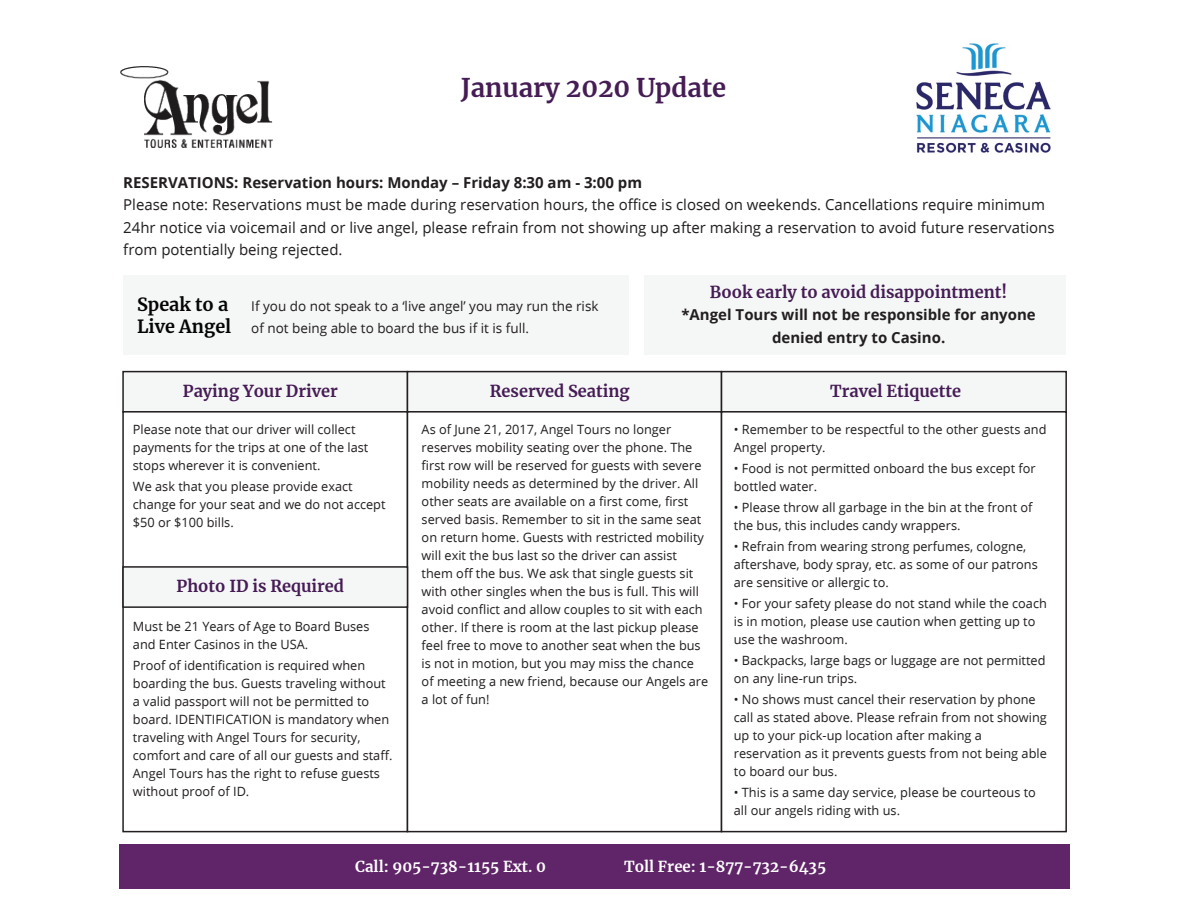
<style>
.page{position:relative;width:1188px;height:918px;background:#fff}
.page>*{position:absolute;margin:0;border:0;box-sizing:border-box;transform-origin:0 0}
.t1{font:700 25.5px "Merriweather";color:#461c55}
.t2{font:700 18px/21.6px "Merriweather";color:#050504}
.t3{font:700 16.35px "Merriweather";color:#461c55}
.t4{font:15px/22.5px "Open Sans";color:#231f20}
.t5{font:700 15px/22.5px "Open Sans";color:#231f20;text-align:center}
.t6{font:700 15px "Merriweather";color:#fff}
.t7{font:13.5px/22.5px "Open Sans";color:#231f20}
.t8{font:12.75px/18px "Open Sans";color:#231f20}
</style>
<div class="page">
<img style="left:120px;top:66px;width:153px;height:82px">
<img style="left:916px;top:43px;width:135px;height:110px">
<div style="left:119px;top:844px;width:951px;height:45px;background:#602469"></div>
<div style="left:123px;top:275px;width:505px;height:80px;background:#f5f7f7"></div>
<div style="left:644px;top:275px;width:422px;height:80px;background:#f5f7f7"></div>
<div style="left:122px;top:371px;width:286px;height:42px;background:#f5f7f7;border:2px solid #231f20"></div>
<div style="left:407px;top:371px;width:315px;height:42px;background:#f5f7f7;border:2px solid #231f20"></div>
<div style="left:721px;top:371px;width:346px;height:42px;background:#f5f7f7;border:2px solid #231f20"></div>
<div style="left:122px;top:411px;width:286px;height:421px;background:#fff;border:2px solid #231f20"></div>
<div style="left:407px;top:411px;width:315px;height:421px;background:#fff;border:2px solid #231f20"></div>
<div style="left:721px;top:411px;width:346px;height:421px;background:#fff;border:2px solid #231f20"></div>
<div style="left:122px;top:566px;width:286px;height:42px;background:#f5f7f7;border:2px solid #231f20"></div>
<h1 class="t1" style="left:461px;top:71px;width:267px">January 2020 Update</h1>
<p class="t5" style="left:123px;top:172px;width:520px">RESERVATIONS: Reservation hours: Monday – Friday 8:30 am - 3:00 pm</p>
<p class="t4" style="left:123px;top:195px;width:933px">Please note: Reservations must be made during reservation hours, the office is closed on weekends. Cancellations require minimum<br>24hr notice via voicemail and or live angel, please refrain from not showing up after making a reservation to avoid future reservations from potentially being rejected.</p>
<h2 class="t2" style="left:137px;top:294px;width:96px">Speak to a<br>Live Angel</h2>
<p class="t7" style="left:251px;top:296px;width:349px">If you do not speak to a ‘live angel’ you may run the risk of not being able to board the bus if it is full.</p>
<p class="t3" style="left:710px;top:281px;width:299px">Book early to avoid disappointment!</p>
<p class="t5" style="left:681px;top:305px;width:356px">*Angel Tours will not be responsible for anyone denied entry to Casino.</p>
<p class="t3" style="left:183px;top:379px;width:156px">Paying Your Driver</p>
<p class="t8" style="left:133px;top:422px;width:237px">Please note that our driver will collect payments for the trips at one of the last stops wherever it is convenient.</p>
<p class="t8" style="left:133px;top:479px;width:254px">We ask that you please provide exact change for your seat and we do not accept $50 or $100 bills.</p>
<p class="t3" style="left:177px;top:575px;width:169px">Photo ID is Required</p>
<p class="t8" style="left:133px;top:618px;width:238px">Must be 21 Years of Age to Board Buses and Enter Casinos in the USA.</p>
<p class="t8" style="left:133px;top:657px;width:261px">Proof of identification is required when boarding the bus. Guests traveling without a valid passport will not be permitted to board. IDENTIFICATION is mandatory when traveling with Angel Tours for security, comfort and care of all our guests and staff.<br>Angel Tours has the right to refuse guests without proof of ID.</p>
<p class="t3" style="left:490px;top:379px;width:141px">Reserved Seating</p>
<p class="t3" style="left:830px;top:379px;width:133px">Travel Etiquette</p>
<p class="t8" style="left:422px;top:422px;width:288px">As of June 21, 2017, Angel Tours no longer reserves mobility seating over the phone. The first row will be reserved for guests with severe mobility needs as determined by the driver. All other seats are available on a first come, first served basis. Remember to sit in the same seat on return home. Guests with restricted mobility will exit the bus last so the driver can assist them off the bus. We ask that single guests sit with other singles when the bus is full. This will avoid conflict and allow couples to sit with each other. If there is room at the last pickup please feel free to move to another seat when the bus is not in motion, but you may miss the chance of meeting a new friend, because our Angels are a lot of fun!</p>
<p class="t8" style="left:734px;top:422px;width:314px">• Remember to be respectful to the other guests and<br>Angel property.</p>
<p class="t8" style="left:734px;top:461px;width:303px">• Food is not permitted onboard the bus except for bottled water.</p>
<p class="t8" style="left:734px;top:500px;width:300px">• Please throw all garbage in the bin at the front of the bus, this includes candy wrappers.</p>
<p class="t8" style="left:734px;top:539px;width:305px">• Refrain from wearing strong perfumes, cologne, aftershave, body spray, etc. as some of our patrons are sensitive or allergic to.</p>
<p class="t8" style="left:734px;top:596px;width:315px">• For your safety please do not stand while the coach is in motion, please use caution when getting up to use the washroom.</p>
<p class="t8" style="left:734px;top:653px;width:313px">• Backpacks, large bags or luggage are not permitted on any line-run trips.</p>
<p class="t8" style="left:734px;top:692px;width:315px">• No shows must cancel their reservation by phone call as stated above. Please refrain from not showing up to your pick-up location after making a reservation as it prevents guests from not being able to board our bus.</p>
<p class="t8" style="left:734px;top:785px;width:304px">• This is a same day service, please be courteous to all our angels riding with us.</p>
<p class="t6" style="left:355px;top:856px;width:192px">Call: 905-738-1155 Ext. 0</p>
<p class="t6" style="left:624px;top:856px;width:204px">Toll Free: 1-877-732-6435</p>
</div>
